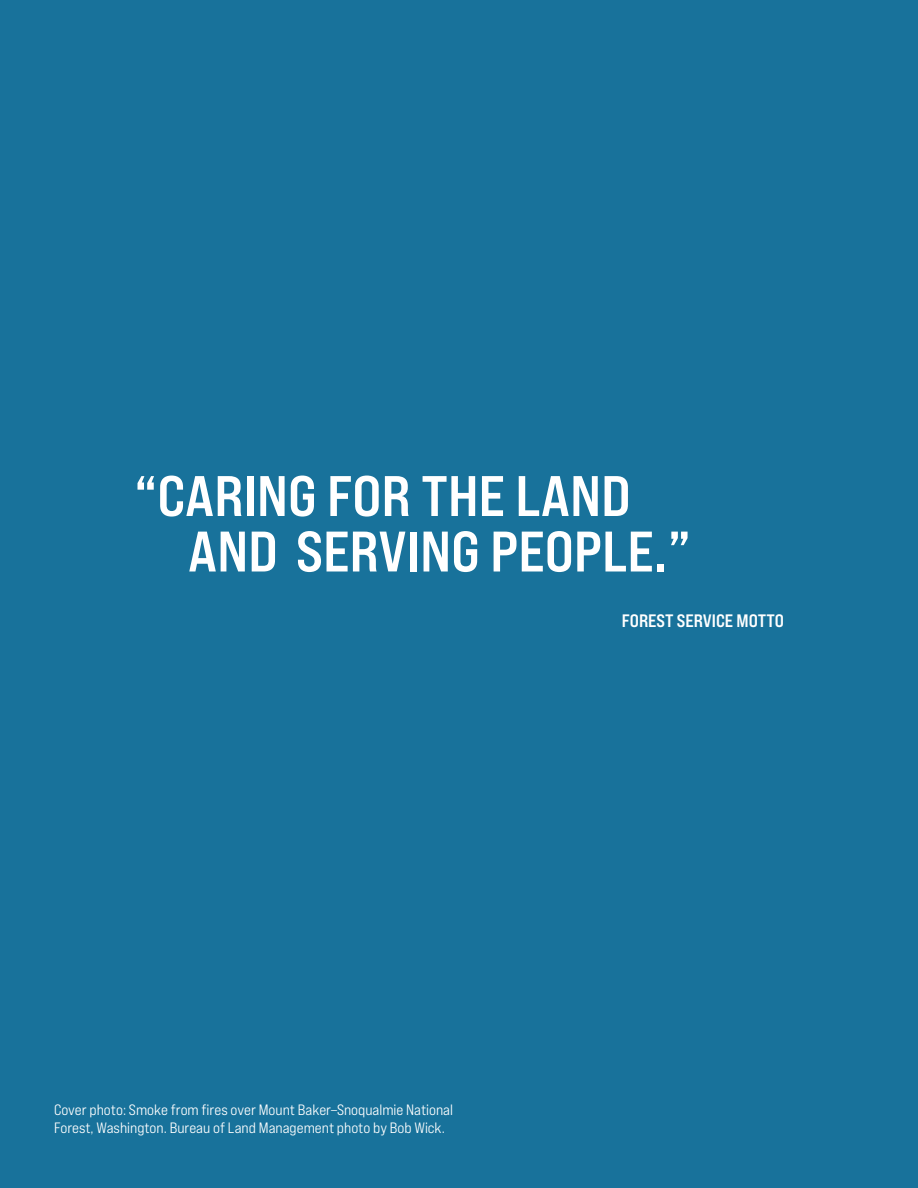
<style>
.page{position:relative;width:918px;height:1188px;background:#18729b}
.page>*{position:absolute;margin:0;border:0;box-sizing:border-box;transform-origin:0 0}
.t1{font:57px/55.5px "Bebas Neue Pro Exp Bd";color:#fff}
.t2{font:18px "Bebas Neue Pro Exp Bd";color:#fff}
.t3{font:15px/18px "Bebas Neue Pro Exp Md";color:#fff}
</style>
<div class="page">
<p class="t1" style="left:188px;top:467px;width:505px;text-indent:-54px">“CARING FOR THE LAND<br>AND SERVING PEOPLE.”</p>
<p class="t2" style="left:622px;top:610px;width:164px">FOREST SERVICE MOTTO</p>
<p class="t3" style="left:54px;top:1100px;width:401px">Cover photo: Smoke from fires over Mount Baker–Snoqualmie National<br>Forest, Washington. Bureau of Land Management photo by Bob Wick.</p>
</div>
